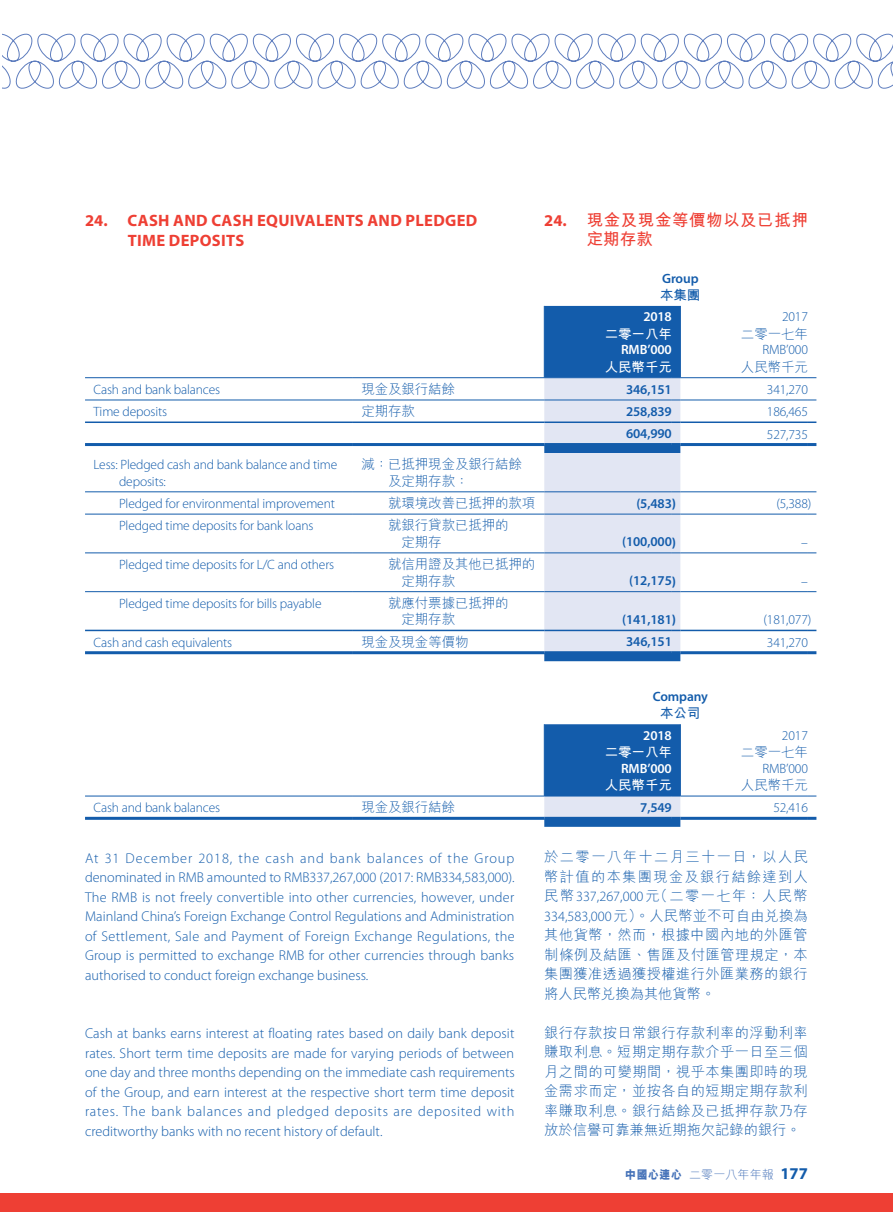
<style>
.page{position:relative;width:893px;height:1212px;background:#fff}
.page>*{position:absolute;margin:0;border:0;box-sizing:border-box;transform-origin:0 0}
.Subhead_1_e{font:700 16.5px/19.5px "Myriad Pro";letter-spacing:.02em;color:#ee3f34}
.Subhead_1_c{font:700 16.5px/19.5px "M Hei HK";letter-spacing:.035em;color:#ee3f34}
.body_e{font:300 14.25px/19.5px "Myriad Pro";color:#135cab;text-align:justify}
.body_c{font:300 14.25px/19.5px "M Hei HK";letter-spacing:.03em;color:#135cab;text-align:justify}
.Body_Text_Table{font:300 13.5px/16.5px "Myriad Pro";letter-spacing:-.01em;color:#135cab}
.Body_Text_Table-2{font:300 13.5px "M Hei HK";letter-spacing:-.01em;color:#135cab}
.Body_Text_Table-3{font:600 13.5px "Myriad Pro";letter-spacing:-.01em;color:#135cab}
.Body_Text_Table-4{font:600 13.5px "Myriad Pro";letter-spacing:-.01em;color:#fff}
.Body_Text_Table-5{font:700 13.5px "M Hei HK";letter-spacing:-.01em;color:#fff}
.Body_Text_Table-6{font:700 13.5px "M Hei HK";letter-spacing:-.01em;color:#135cab}
.t1{font:300 12px "M Hei HK";letter-spacing:.01em;color:#4471b8}
.s1{font-family:"Myriad Pro"}
.s2{font-weight:700}
.s3{font-weight:800}
.s4{font-family:"Myriad Pro";font-weight:700;font-size:16.5px;color:#135cab}
</style>
<div class="page">
<div style="left:0;top:1193px;width:893px;height:19px;background:#ee3f34"></div>
<svg style="left:2px;top:33px;width:891px;height:56px"></svg>
<div style="left:544px;top:306px;width:136px;height:355px;background:#135cab"></div>
<hr style="left:85px;top:443px;width:268px;height:3px;background:#135cab">
<hr style="left:353px;top:443px;width:191px;height:3px;background:#135cab">
<hr style="left:680px;top:443px;width:128px;height:3px;background:#135cab">
<svg style="left:808px;top:443px;width:8px;height:3px"></svg>
<hr style="left:85px;top:651px;width:268px;height:3px;background:#135cab">
<hr style="left:353px;top:651px;width:191px;height:3px;background:#135cab">
<hr style="left:680px;top:651px;width:128px;height:3px;background:#135cab">
<svg style="left:808px;top:651px;width:8px;height:3px"></svg>
<hr style="left:544px;top:306px;width:1px;height:71px;background:#135cab">
<hr style="left:680px;top:306px;width:1px;height:71px;background:#135cab">
<hr style="left:85px;top:377px;width:268px;height:1px;background:#135cab">
<hr style="left:353px;top:377px;width:191px;height:1px;background:#135cab">
<hr style="left:680px;top:377px;width:128px;height:1px;background:#135cab">
<hr style="left:85px;top:491px;width:268px;height:1px;background:#135cab">
<hr style="left:353px;top:491px;width:191px;height:1px;background:#135cab">
<hr style="left:680px;top:491px;width:128px;height:1px;background:#135cab">
<hr style="left:85px;top:514px;width:268px;height:1px;background:#135cab">
<hr style="left:353px;top:514px;width:191px;height:1px;background:#135cab">
<hr style="left:680px;top:514px;width:128px;height:1px;background:#135cab">
<hr style="left:85px;top:553px;width:268px;height:1px;background:#135cab">
<hr style="left:353px;top:553px;width:191px;height:1px;background:#135cab">
<hr style="left:680px;top:553px;width:128px;height:1px;background:#135cab">
<hr style="left:85px;top:591px;width:268px;height:1px;background:#135cab">
<hr style="left:353px;top:591px;width:191px;height:1px;background:#135cab">
<hr style="left:680px;top:591px;width:128px;height:1px;background:#135cab">
<hr style="left:85px;top:400px;width:268px;height:1px;background:#135cab">
<hr style="left:353px;top:400px;width:191px;height:1px;background:#135cab">
<hr style="left:680px;top:400px;width:128px;height:1px;background:#135cab">
<hr style="left:85px;top:630px;width:268px;height:1px;background:#135cab">
<hr style="left:353px;top:630px;width:191px;height:1px;background:#135cab">
<hr style="left:680px;top:630px;width:128px;height:1px;background:#135cab">
<hr style="left:85px;top:421px;width:268px;height:2px;background:#135cab">
<hr style="left:353px;top:421px;width:191px;height:2px;background:#135cab">
<svg style="left:544px;top:377px;width:136px;height:277px;background:#d1dbed"></svg>
<hr style="left:680px;top:421px;width:128px;height:2px;background:#135cab">
<svg style="left:808px;top:421px;width:8px;height:2px"></svg>
<hr style="left:85px;top:817px;width:268px;height:3px;background:#135cab">
<hr style="left:353px;top:817px;width:191px;height:3px;background:#135cab">
<hr style="left:680px;top:817px;width:128px;height:3px;background:#135cab">
<svg style="left:808px;top:817px;width:8px;height:3px"></svg>
<hr style="left:680px;top:724px;width:1px;height:72px;background:#135cab">
<hr style="left:85px;top:796px;width:268px;height:1px;background:#135cab">
<hr style="left:353px;top:796px;width:191px;height:1px;background:#135cab">
<svg style="left:544px;top:724px;width:136px;height:103px;background:#3c77b9"></svg>
<hr style="left:680px;top:796px;width:128px;height:1px;background:#135cab">
<p class="Subhead_1_e" style="left:128px;top:211px;width:351px;text-indent:-43px">24. CASH AND CASH EQUIVALENTS AND PLEDGED<br>TIME DEPOSITS</p>
<p class="Subhead_1_c" style="left:587px;top:208px;width:223px;text-indent:-43px"><span class="s1">24.</span> 現金及現金等價物以及已抵押定期存款</p>
<p class="Body_Text_Table-3" style="left:662px;top:270px;width:38px">Group</p>
<p class="Body_Text_Table-6" style="left:660px;top:285px;width:42px">本集團</p>
<p class="Body_Text_Table-4" style="left:643px;top:308px;width:30px">2018</p>
<p class="Body_Text_Table-5" style="left:605px;top:324px;width:68px">二零一八年</p>
<p class="Body_Text_Table-4" style="left:621px;top:341px;width:52px">RMB’000</p>
<p class="Body_Text_Table-5" style="left:605px;top:357px;width:68px">人民幣千元</p>
<p class="Body_Text_Table" style="left:782px;top:309px;width:27px">2017</p>
<p class="Body_Text_Table-2" style="left:741px;top:327px;width:68px">二零一七年</p>
<p class="Body_Text_Table" style="left:762px;top:342px;width:47px">RMB’000</p>
<p class="Body_Text_Table-2" style="left:741px;top:360px;width:68px">人民幣千元</p>
<p class="Body_Text_Table" style="left:94px;top:381px;width:128px">Cash and bank balances</p>
<p class="Body_Text_Table-2" style="left:361px;top:382px;width:95px">現金及銀行結餘</p>
<p class="Body_Text_Table-3" style="left:626px;top:380px;width:47px">346,151</p>
<p class="Body_Text_Table" style="left:767px;top:381px;width:43px">341,270</p>
<p class="Body_Text_Table" style="left:94px;top:403px;width:75px">Time deposits</p>
<p class="Body_Text_Table-2" style="left:361px;top:404px;width:55px">定期存款</p>
<p class="Body_Text_Table-3" style="left:626px;top:403px;width:47px">258,839</p>
<p class="Body_Text_Table" style="left:767px;top:403px;width:43px">186,465</p>
<p class="Body_Text_Table-3" style="left:626px;top:425px;width:47px">604,990</p>
<p class="Body_Text_Table" style="left:767px;top:426px;width:43px">527,735</p>
<p class="Body_Text_Table" style="left:119px;top:456px;width:220px;text-indent:-26px">Less: Pledged cash and bank balance and time deposits:</p>
<p class="Body_Text_Table-2" style="left:361px;top:457px;width:162px">減：已抵押現金及銀行結餘</p>
<p class="Body_Text_Table-2" style="left:388px;top:474px;width:82px">及定期存款：</p>
<p class="Body_Text_Table" style="left:119px;top:495px;width:217px">Pledged for environmental improvement</p>
<p class="Body_Text_Table-2" style="left:388px;top:496px;width:149px">就環境改善已抵押的款項</p>
<p class="Body_Text_Table-3" style="left:636px;top:494px;width:41px">(5,483<span class="s2">)</span></p>
<p class="Body_Text_Table" style="left:776px;top:495px;width:37px">(5,388)</p>
<p class="Body_Text_Table" style="left:119px;top:517px;width:196px">Pledged time deposits for bank loans</p>
<p class="Body_Text_Table-2" style="left:388px;top:518px;width:122px">就銀行貸款已抵押的</p>
<p class="Body_Text_Table-2" style="left:402px;top:535px;width:42px">定期存</p>
<p class="Body_Text_Table-3" style="left:622px;top:533px;width:55px">(100,000<span class="s2">)</span></p>
<p class="Body_Text_Table" style="left:801px;top:534px;width:8px">–</p>
<p class="Body_Text_Table" style="left:119px;top:556px;width:217px">Pledged time deposits for L/C and others</p>
<p class="Body_Text_Table-2" style="left:388px;top:557px;width:149px">就信用證及其他已抵押的</p>
<p class="Body_Text_Table-2" style="left:402px;top:574px;width:55px">定期存款</p>
<p class="Body_Text_Table-3" style="left:629px;top:572px;width:48px">(12,175<span class="s2">)</span></p>
<p class="Body_Text_Table" style="left:801px;top:573px;width:8px">–</p>
<p class="Body_Text_Table" style="left:119px;top:595px;width:204px">Pledged time deposits for bills payable</p>
<p class="Body_Text_Table-2" style="left:388px;top:596px;width:122px">就應付票據已抵押的</p>
<p class="Body_Text_Table-2" style="left:402px;top:613px;width:55px">定期存款</p>
<p class="Body_Text_Table-3" style="left:622px;top:611px;width:55px">(141,181<span class="s2">)</span></p>
<p class="Body_Text_Table" style="left:763px;top:611px;width:50px">(181,077)</p>
<p class="Body_Text_Table" style="left:94px;top:634px;width:140px">Cash and cash equivalents</p>
<p class="Body_Text_Table-2" style="left:361px;top:635px;width:109px">現金及現金等價物</p>
<p class="Body_Text_Table-3" style="left:626px;top:633px;width:47px">346,151</p>
<p class="Body_Text_Table" style="left:767px;top:634px;width:43px">341,270</p>
<p class="Body_Text_Table-3" style="left:653px;top:688px;width:56px">Company</p>
<p class="Body_Text_Table-6" style="left:660px;top:703px;width:42px">本公司</p>
<p class="Body_Text_Table-4" style="left:643px;top:727px;width:30px">2018</p>
<p class="Body_Text_Table-5" style="left:605px;top:742px;width:68px">二零一八年</p>
<p class="Body_Text_Table-4" style="left:621px;top:760px;width:52px">RMB’000</p>
<p class="Body_Text_Table-5" style="left:605px;top:775px;width:68px">人民幣千元</p>
<p class="Body_Text_Table" style="left:782px;top:727px;width:27px">2017</p>
<p class="Body_Text_Table-2" style="left:741px;top:745px;width:68px">二零一七年</p>
<p class="Body_Text_Table" style="left:762px;top:760px;width:47px">RMB’000</p>
<p class="Body_Text_Table-2" style="left:741px;top:778px;width:68px">人民幣千元</p>
<p class="Body_Text_Table" style="left:94px;top:799px;width:128px">Cash and bank balances</p>
<p class="Body_Text_Table-2" style="left:361px;top:800px;width:95px">現金及銀行結餘</p>
<p class="Body_Text_Table-3" style="left:640px;top:799px;width:33px">7,549</p>
<p class="Body_Text_Table" style="left:773px;top:799px;width:36px">52,416</p>
<p class="body_e" style="left:85px;top:848px;width:431px">At 31 December 2018, the cash and bank balances of the Group denominated in RMB amounted to RMB337,267,000 (2017: RMB334,583,000).<br>The RMB is not freely convertible into other currencies, however, under Mainland China’s Foreign Exchange Control Regulations and Administration of Settlement, Sale and Payment of Foreign Exchange Regulations, the Group is permitted to exchange RMB for other currencies through banks authorised to conduct foreign exchange business.</p>
<p class="body_c" style="left:544px;top:847px;width:265px">於二零一八年十二月三十一日，以人民幣計值的本集團現金及銀行結餘達到人民幣<span class="s1">337,267,000</span>元（二零一七年：人民幣<span class="s1">334,583,000</span>元）。人民幣並不可自由兌換為其他貨幣，然而，根據中國內地的外匯管制條例及結匯、售匯及付匯管理規定，本集團獲准透過獲授權進行外匯業務的銀行將人民幣兌換為其他貨幣。</p>
<p class="body_c" style="left:544px;top:1022px;width:265px">銀行存款按日常銀行存款利率的浮動利率賺取利息。短期定期存款介乎一日至三個月之間的可變期間，視乎本集團即時的現金需求而定，並按各自的短期定期存款利率賺取利息。銀行結餘及已抵押存款乃存放於信譽可靠兼無近期拖欠記錄的銀行。</p>
<p class="body_e" style="left:85px;top:1023px;width:431px">Cash at banks earns interest at floating rates based on daily bank deposit rates. Short term time deposits are made for varying periods of between one day and three months depending on the immediate cash requirements of the Group, and earn interest at the respective short term time deposit rates. The bank balances and pledged deposits are deposited with creditworthy banks with no recent history of default.</p>
<p class="t1" style="left:625px;top:1168px;width:184px"><span class="s3">中國心連心</span> 二零一八年年報 <span class="s4">177</span></p>
</div>
